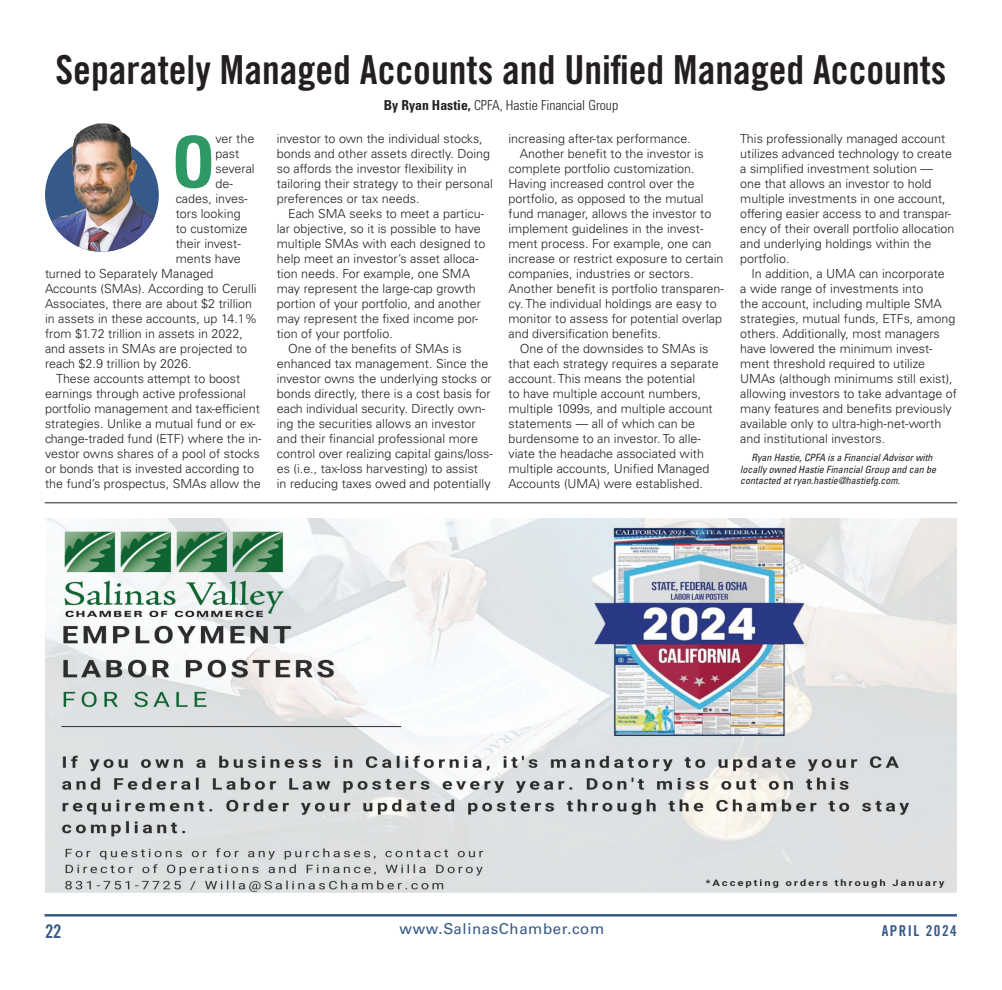
<style>
.page{position:relative;width:1002px;height:990px;background:#fff}
.page>*{position:absolute;margin:0;border:0;box-sizing:border-box;transform-origin:0 0}
.t1{font:700 condensed 71.38px "Univers LT Std";color:#2f9966}
.t2{font:40px "Trade Gothic LT Pro Bd Cn 20";color:#231f20}
.t3{font:18.75px "Trade Gothic LT Pro Bd Cn 20";color:#355988}
.t4{font:15px "Univers LT Std";letter-spacing:.04em;color:#355988}
.t5{font:15px "Trade Gothic LT Pro Bd Cn 20";letter-spacing:.1em;color:#355988}
.t6{font:300 condensed 13.75px "Univers LT Std";color:#231f20}
.t7{font:300 12.5px/15px "Univers LT Std";color:#231f20}
.Last_Paragraph_of_St{font:italic condensed 10px/11.2px "Univers LT Std";color:#231f20}
.s1{font-weight:700}
</style>
<div class="page">
<hr style="left:45px;top:502px;width:911px;height:1px;background:#231f20">
<hr style="left:45px;top:914px;width:911px;height:3px;background:#355988">
<img style="left:45px;top:138px;width:114px;height:114px;border-radius:50%">
<img style="left:72px;top:146px;width:3px;height:43px">
<img style="left:74px;top:123px;width:29px;height:18px">
<img style="left:45px;top:518px;width:911px;height:374px">
<p class="t2" style="left:55px;top:45px;width:892px">Separately Managed Accounts and Unified Managed Accounts</p>
<p class="t6" style="left:384px;top:97px;width:236px"><span class="s1">By Ryan Hastie,</span> CPFA, Hastie Financial Group</p>
<p class="t1" style="left:172px;top:118px;width:45px">O</p>
<p class="t7" style="left:215px;top:131px;width:40px">ver the</p>
<p class="t7" style="left:508px;top:131px;width:184px">increasing after-tax performance.</p>
<p class="t7" style="left:508px;top:146px;width:217px;text-indent:11px">Another benefit to the investor is complete portfolio customization.<br>Having increased control over the portfolio, as opposed to the mutual fund manager, allows the investor to implement guidelines in the invest&shy;ment process. For example, one can increase or restrict exposure to certain companies, industries or sectors.<br>Another benefit is portfolio transparen&shy;cy. The individual holdings are easy to monitor to assess for potential overlap and diversification benefits.</p>
<p class="t7" style="left:508px;top:341px;width:212px;text-indent:11px">One of the downsides to SMAs is that each strategy requires a separate account. This means the potential<br>to have multiple account numbers, multiple 1099s, and multiple account statements — all of which can be burdensome to an investor. To alle&shy;viate the headache associated with multiple accounts, Unified Managed Accounts (UMA) were established.</p>
<p class="t7" style="left:740px;top:131px;width:216px">This professionally managed account utilizes advanced technology to create a simplified investment solution — one that allows an investor to hold multiple investments in one account, offering easier access to and transpar&shy;ency of their overall portfolio allocation and underlying holdings within the portfolio.</p>
<p class="t7" style="left:740px;top:266px;width:218px;text-indent:11px">In addition, a UMA can incorporate<br>a wide range of investments into<br>the account, including multiple SMA strategies, mutual funds, ETFs, among others. Additionally, most managers have lowered the minimum invest&shy;ment threshold required to utilize UMAs (although minimums still exist), allowing investors to take advantage of many features and benefits previously available only to ultra-high-net-worth and institutional investors.</p>
<p class="Last_Paragraph_of_St" style="left:740px;top:452px;width:197px;text-indent:11px">Ryan Hastie, CPFA is a Financial Advisor with locally owned Hastie Financial Group and can be contacted at ryan.hastie@hastiefg.com.</p>
<p class="t7" style="left:277px;top:131px;width:217px">investor to own the individual stocks, bonds and other assets directly. Doing so affords the investor flexibility in tailoring their strategy to their personal preferences or tax needs.</p>
<p class="t7" style="left:277px;top:206px;width:210px;text-indent:11px">Each SMA seeks to meet a particu&shy;lar objective, so it is possible to have multiple SMAs with each designed to help meet an investor’s asset alloca&shy;tion needs. For example, one SMA may represent the large-cap growth portion of your portfolio, and another may represent the fixed income por&shy;tion of your portfolio.</p>
<p class="t7" style="left:277px;top:341px;width:218px;text-indent:11px">One of the benefits of SMAs is enhanced tax management. Since the investor owns the underlying stocks or bonds directly, there is a cost basis for each individual security. Directly own&shy;ing the securities allows an investor and their financial professional more control over realizing capital gains/loss&shy;es (i.e., tax-loss harvesting) to assist<br>in reducing taxes owed and potentially</p>
<p class="t7" style="left:215px;top:146px;width:25px">past</p>
<p class="t7" style="left:215px;top:161px;width:41px">several</p>
<p class="t7" style="left:215px;top:176px;width:19px">de-</p>
<p class="t7" style="left:176px;top:191px;width:74px">cades, inves-</p>
<p class="t7" style="left:176px;top:206px;width:66px">tors looking</p>
<p class="t7" style="left:176px;top:221px;width:73px">to customize</p>
<p class="t7" style="left:176px;top:236px;width:67px">their invest-</p>
<p class="t7" style="left:176px;top:251px;width:67px">ments have</p>
<p class="t7" style="left:45px;top:266px;width:170px">turned to Separately Managed</p>
<p class="t7" style="left:45px;top:281px;width:213px">Accounts (SMAs). According to Cerulli</p>
<p class="t7" style="left:45px;top:296px;width:209px">Associates, there are about $2 trillion</p>
<p class="t7" style="left:45px;top:311px;width:214px">in assets in these accounts, up 14.1%</p>
<p class="t7" style="left:45px;top:326px;width:199px">from $1.72 trillion in assets in 2022,</p>
<p class="t7" style="left:45px;top:341px;width:204px">and assets in SMAs are projected to</p>
<p class="t7" style="left:45px;top:356px;width:148px">reach $2.9 trillion by 2026.</p>
<p class="t7" style="left:45px;top:371px;width:218px;text-indent:11px">These accounts attempt to boost earnings through active professional portfolio management and tax-efficient strategies. Unlike a mutual fund or ex&shy;change-traded fund (ETF) where the in&shy;vestor owns shares of a pool of stocks or bonds that is invested according to the fund’s prospectus, SMAs allow the</p>
<p class="t3" style="left:45px;top:920px;width:18px">22</p>
<p class="t4" style="left:399px;top:920px;width:206px">www.SalinasChamber.com</p>
<p class="t5" style="left:881px;top:922px;width:77px">APRIL 2024</p>
</div>
